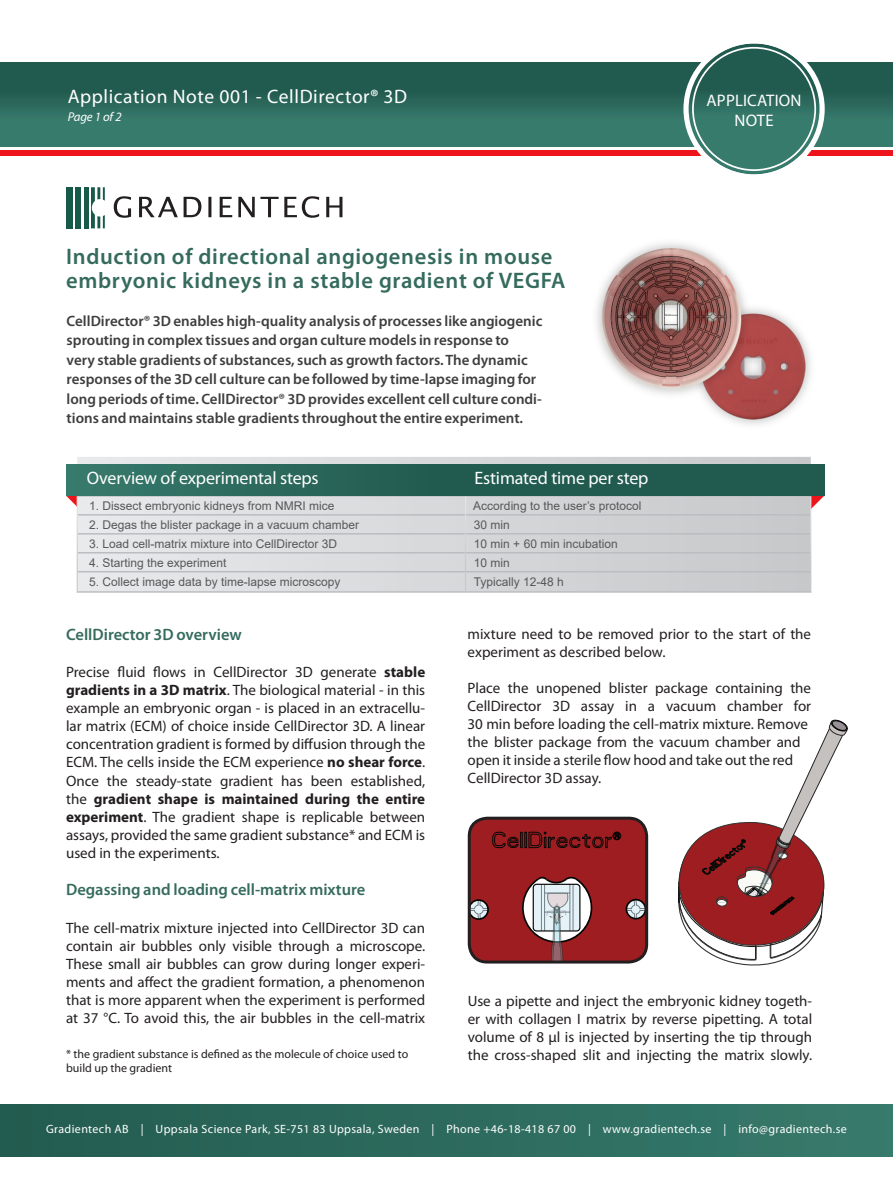
<style>
.page{position:relative;width:893px;height:1187px;background:#fff}
.page>*{position:absolute;margin:0;border:0;box-sizing:border-box;transform-origin:0 0}
.t1{font:600 22.5px/24px "Myriad Pro";letter-spacing:.03em;color:#356b5d}
.t2{font:19.5px "Myriad Pro";letter-spacing:.03em;color:#fff}
.t3{font:18px "Myriad Pro";letter-spacing:-.01em;color:#fff}
.t4{font:16.65px/19.8px "Myriad Pro";letter-spacing:.01em;color:#fff;text-align:center}
.t5{font:600 16.5px "Myriad Pro";color:#356b5d}
.t6{font:15px/18px "Myriad Pro";color:#231f20;text-align:justify}
.t7{font:600 15px/19.5px "Myriad Pro";color:#3e3e3f}
.t8{font:italic 12.75px "Myriad Pro";letter-spacing:-.01em;color:#fff}
.t9{font:12px "Arial";color:#57585a}
.t10{font:12px "Myriad Pro";letter-spacing:.03em;color:#fff}
.t11{font:12px/14.4px "Myriad Pro";color:#231f20}
.s1{font-weight:600}
.s2{font-weight:700}
</style>
<div class="page">
<div style="left:0;top:151px;width:893px;height:5px;background:#ed151b"></div>
<svg style="left:114px;top:196px;width:228px;height:22px"></svg>
<div style="left:66px;top:187px;width:7px;height:41px;background:#175a4a"></div>
<div style="left:75px;top:187px;width:6px;height:41px;background:#175a4a"></div>
<hr style="left:84px;top:187px;width:4px;height:41px;background:#175a4a">
<svg style="left:91px;top:187px;width:14px;height:41px"></svg>
<div style="left:0;top:62px;width:893px;height:84px;background:linear-gradient(to bottom,#1e554a,#3c8173)"></div>
<svg style="left:689px;top:43px;width:130px;height:131px;background:#357266"></svg>
<div style="left:683px;top:38px;width:142px;height:142px;border:5px solid #fff;border-radius:50%"></div>
<div style="left:692px;top:47px;width:124px;height:124px;border:2px solid #fff;border-radius:50%"></div>
<div style="left:0;top:1103px;width:893px;height:53px;background:linear-gradient(to right,#225b4f,#377a6c)"></div>
<svg style="left:77px;top:457px;width:734px;height:134px;background:#d6d7d9"></svg>
<hr style="left:78px;top:514px;width:387px;height:1px;background:#bcbdc0">
<hr style="left:466px;top:514px;width:344px;height:1px;background:#bcbdc0">
<hr style="left:78px;top:533px;width:387px;height:1px;background:#bcbdc0">
<hr style="left:466px;top:533px;width:344px;height:1px;background:#bcbdc0">
<hr style="left:78px;top:552px;width:387px;height:1px;background:#bcbdc0">
<hr style="left:466px;top:552px;width:344px;height:1px;background:#bcbdc0">
<hr style="left:78px;top:571px;width:387px;height:1px;background:#bcbdc0">
<hr style="left:466px;top:571px;width:344px;height:1px;background:#bcbdc0">
<hr style="left:77px;top:591px;width:388px;height:1px;background:#bcbdc0">
<hr style="left:465px;top:591px;width:346px;height:1px;background:#bcbdc0">
<svg style="left:66px;top:496px;width:53px;height:95px"></svg>
<svg style="left:465px;top:496px;width:1px;height:95px"></svg>
<svg style="left:771px;top:496px;width:53px;height:95px"></svg>
<div style="left:66px;top:464px;width:758px;height:32px;background:linear-gradient(to right,#327264,#1b5349)"></div>
<img style="left:596px;top:243px;width:215px;height:182px">
<svg style="left:678px;top:719px;width:170px;height:246px"></svg>
<svg style="left:469px;top:820px;width:178px;height:141px;background:#9c3a3e"></svg>
<div style="left:468px;top:816px;width:180px;height:147px;border:3px solid #231f20;border-radius:18px"></div>
<h2 class="t2" style="left:68px;top:84px;width:341px">Application Note 001 - CellDirector<span class="s1">®</span> 3D</h2>
<p class="t8" style="left:68px;top:109px;width:55px">Page 1 of 2</p>
<h1 class="t1" style="left:66px;top:244px;width:501px">Induction of directional angiogenesis in mouse embryonic kidneys in a stable gradient of VEGFA</h1>
<p class="t7" style="left:67px;top:310px;width:477px">CellDirector® 3D enables high-quality analysis of processes like angiogenic sprouting in complex tissues and organ culture models in response to<br>very stable gradients of substances, such as growth factors. The dynamic responses of the 3D cell culture can be followed by time-lapse imaging for long periods of time. CellDirector® 3D provides excellent cell culture condi&shy;tions and maintains stable gradients throughout the entire experiment.</p>
<p class="t3" style="left:87px;top:467px;width:233px">Overview of experimental steps</p>
<p class="t3" style="left:475px;top:467px;width:175px">Estimated time per step</p>
<p class="t9" style="left:89px;top:497px;width:247px">1. Dissect embryonic kidneys from NMRI mice</p>
<p class="t9" style="left:473px;top:497px;width:170px">According to the user’s protocol</p>
<p class="t9" style="left:89px;top:516px;width:272px">2. Degas the blister package in a vacuum chamber</p>
<p class="t9" style="left:474px;top:516px;width:38px">30 min</p>
<p class="t9" style="left:89px;top:535px;width:250px">3. Load cell-matrix mixture into CellDirector 3D</p>
<p class="t9" style="left:474px;top:535px;width:145px">10 min + 60 min incubation</p>
<p class="t9" style="left:89px;top:554px;width:139px">4. Starting the experiment</p>
<p class="t9" style="left:474px;top:554px;width:38px">10 min</p>
<p class="t9" style="left:89px;top:573px;width:253px">5. Collect image data by time-lapse microscopy</p>
<p class="t9" style="left:474px;top:573px;width:92px">Typically 12-48 h</p>
<p class="t4" style="left:707px;top:90px;width:96px">APPLICATION<br>NOTE</p>
<p class="t5" style="left:66px;top:624px;width:177px">CellDirector 3D overview</p>
<p class="t6" style="left:66px;top:663px;width:361px">Precise fluid flows in CellDirector 3D generate <span class="s2">stable gradients in a 3D matrix</span>. The biological material - in this example an embryonic organ - is placed in an extracellu&shy;lar matrix (ECM) of choice inside CellDirector 3D. A linear concentration gradient is formed by diffusion through the ECM. The cells inside the ECM experience <span class="s2">no shear force</span>.<br>Once the steady-state gradient has been established, the <span class="s2">gradient shape is maintained during the entire experiment</span>. The gradient shape is replicable between assays, provided the same gradient substance* and ECM is used in the experiments.</p>
<p class="t5" style="left:66px;top:879px;width:301px">Degassing and loading cell-matrix mixture</p>
<p class="t6" style="left:66px;top:918px;width:361px">The cell-matrix mixture injected into CellDirector 3D can contain air bubbles only visible through a microscope.<br>These small air bubbles can grow during longer experi&shy;ments and affect the gradient formation, a phenomenon that is more apparent when the experiment is performed at 37 °C. To avoid this, the air bubbles in the cell-matrix</p>
<p class="t11" style="left:66px;top:1046px;width:344px">* the gradient substance is defined as the molecule of choice used to build up the gradient</p>
<p class="t6" style="left:468px;top:624px;width:345px">mixture need to be removed prior to the start of the experiment as described below.</p>
<p class="t6" style="left:468px;top:678px;width:345px;text-align:left">Place the unopened blister package containing the CellDirector 3D assay in a vacuum chamber for 30 min before loading the cell-matrix mixture. Remove the blister package from the vacuum chamber and open it inside a sterile flow hood and take out the red CellDirector 3D assay.</p>
<p class="t6" style="left:468px;top:991px;width:346px">Use a pipette and inject the embryonic kidney togeth&shy;er with collagen I matrix by reverse pipetting. A total volume of 8 µl is injected by inserting the tip through the cross-shaped slit and injecting the matrix slowly.</p>
<p class="t10" style="left:46px;top:1121px;width:802px">Gradientech AB | Uppsala Science Park, SE-751 83 Uppsala, Sweden | Phone +46-18-418 67 00 | www.gradientech.se | info@gradientech.se</p>
</div>
